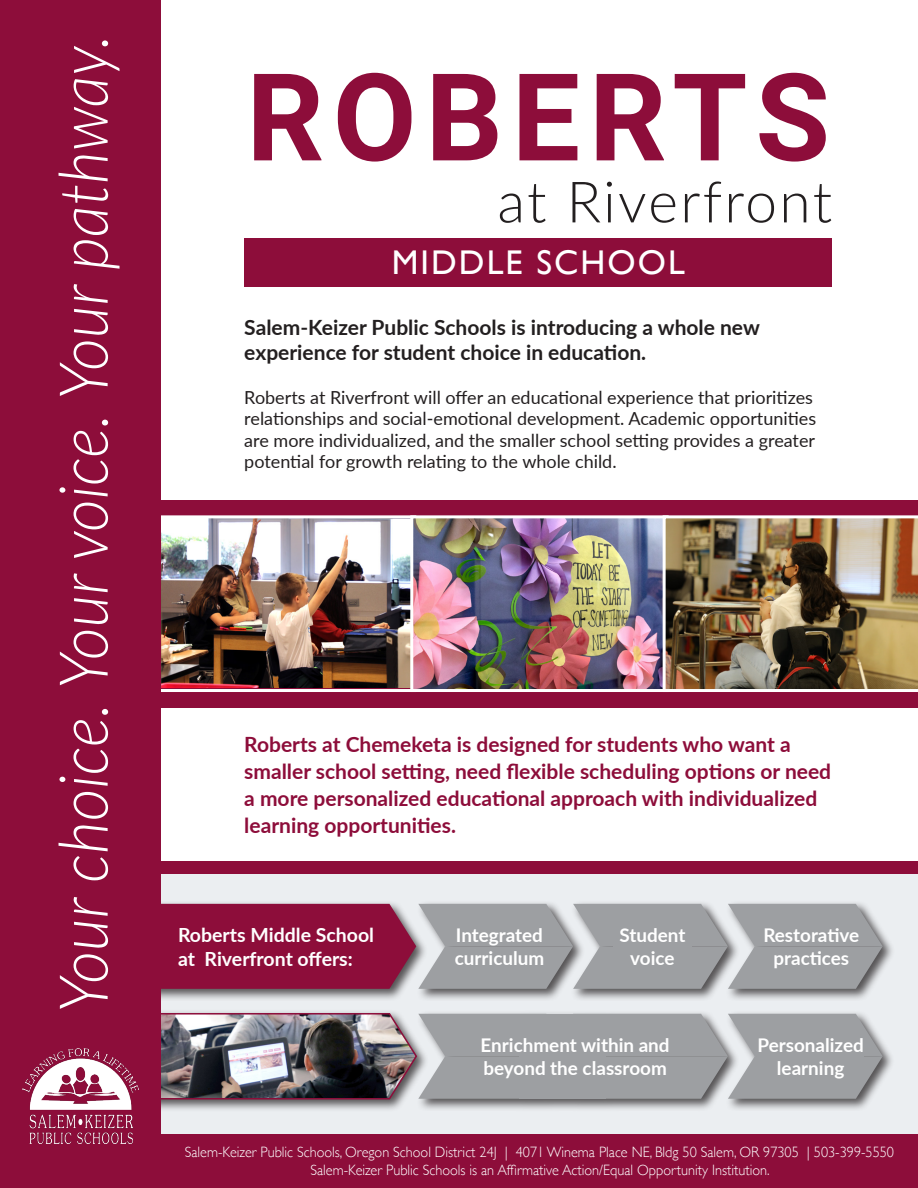
<style>
.page{position:relative;width:918px;height:1188px;background:#fff}
.page>*{position:absolute;margin:0;border:0;box-sizing:border-box;transform-origin:0 0}
.t1{font:700 121.5px "Roboto";letter-spacing:.07em;color:#8d0d3a}
.t2{font:italic 300 67.5px "Lato";color:#fff;scale:.94 1}
.t3{font:300 57px "Lato";letter-spacing:.035em;color:#231f20}
.t4{font:34.35px "Gill Sans";letter-spacing:.06em;color:#fff}
.t5{font:700 21px/27px "Lato";color:#8d0d3a}
.t6{font:700 21px/25.2px "Lato";color:#231f20}
.t7{font:700 19.5px/23.4px "Lato";color:#fff}
.t8{font:700 18.9px "Lato";color:#fff}
.t9{font:18px/21.6px "Lato";color:#231f20}
.t10{font:300 15px/18px "Gill Sans";color:#fff;text-align:center;scale:.95 1}
</style>
<div class="page">
<div style="left:0;top:861px;width:918px;height:273px;background:#8d0d3a"></div>
<div style="left:0;top:874px;width:918px;height:260px;background:#ebeef1"></div>
<div style="left:125px;top:1010px;width:304px;height:103px;background:#231f20;opacity:.75"></div>
<div style="left:0;top:500px;width:918px;height:207px;background:#8d0d3a"></div>
<div style="left:244px;top:238px;width:588px;height:49px;background:#8d0d3a"></div>
<img style="left:161px;top:515px;width:248px;height:177px">
<img style="left:409px;top:515px;width:252px;height:177px">
<img style="left:661px;top:515px;width:257px;height:177px">
<div style="left:126px;top:900px;width:302px;height:102px;background:#231f20;opacity:.75"></div>
<div style="left:416px;top:1010px;width:324px;height:102px;background:#231f20;opacity:.75"></div>
<div style="left:571px;top:900px;width:169px;height:102px;background:#231f20;opacity:.75"></div>
<div style="left:416px;top:900px;width:170px;height:102px;background:#231f20;opacity:.75"></div>
<div style="left:0;top:0;width:161px;height:1188px;background:#8d0d3a"></div>
<div style="left:726px;top:900px;width:169px;height:102px;background:#231f20;opacity:.75"></div>
<svg style="left:161px;top:904px;width:722px;height:85px;background:#9d7384"></svg>
<div style="left:726px;top:1010px;width:169px;height:102px;background:#231f20;opacity:.75"></div>
<svg style="left:138px;top:1012px;width:745px;height:88px;background:#918c92"></svg>
<div style="left:757px;top:1037px;width:107px;height:38px;background:#9d9fa2"></div>
<img style="left:22px;top:1049px;width:116px;height:94px">
<div style="left:161px;top:1134px;width:757px;height:54px;background:#8d0d3a"></div>
<p class="t2" style="left:36px;top:1013px;width:1042px;rotate:-90deg">Your choice. Your voice. Your pathway.</p>
<p class="t1" style="left:246px;top:32px;width:585px">ROBERTS</p>
<p class="t3" style="left:497px;top:162px;width:336px">at Riverfront</p>
<p class="t4" style="left:392px;top:243px;width:295px">MIDDLE SCHOOL</p>
<p class="t6" style="left:244px;top:314px;width:517px">Salem-Keizer Public Schools is introducing a whole new experience for student choice in education.</p>
<p class="t9" style="left:244px;top:386px;width:573px">Roberts at Riverfront will offer an educational experience that prioritizes relationships and social-emotional development. Academic opportunities are more individualized, and the smaller school setting provides a greater potential for growth relating to the whole child.</p>
<p class="t5" style="left:244px;top:730px;width:588px">Roberts at Chemeketa is designed for students who want a smaller school setting, need flexible scheduling options or need a more personalized educational approach with individualized learning opportunities.</p>
<p class="t7" style="left:178px;top:923px;width:198px">Roberts Middle School at Riverfront offers:</p>
<p class="t8" style="left:456px;top:921px;width:89px">Integrated</p>
<p class="t8" style="left:455px;top:944px;width:91px">curriculum</p>
<p class="t8" style="left:619px;top:921px;width:67px">Student</p>
<p class="t8" style="left:630px;top:944px;width:46px">voice</p>
<p class="t8" style="left:481px;top:1031px;width:191px">Enrichment within and</p>
<p class="t8" style="left:483px;top:1054px;width:185px">beyond the classroom</p>
<p class="t8" style="left:763px;top:921px;width:97px">Restorative</p>
<p class="t8" style="left:773px;top:944px;width:77px">practices</p>
<p class="t8" style="left:757px;top:1031px;width:108px">Personalized</p>
<p class="t8" style="left:777px;top:1054px;width:69px">learning</p>
<p class="t10" style="left:185px;top:1143px;width:748px">Salem-Keizer Public Schools, Oregon School District 24J | 4071 Winema Place NE, Bldg 50 Salem, OR 97305 | 503-399-5550<br>Salem-Keizer Public Schools is an Affirmative Action/Equal Opportunity Institution.</p>
</div>
